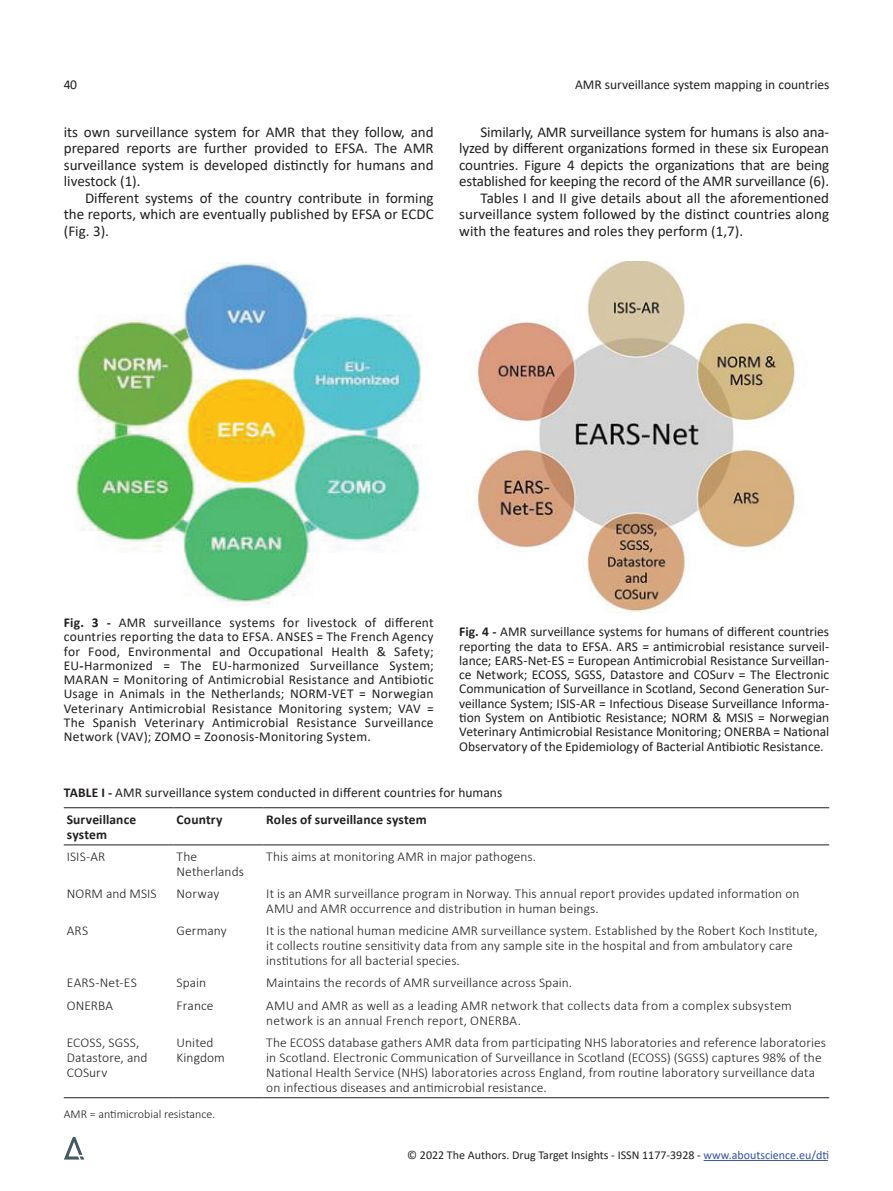
<style>
.page{position:relative;width:893px;height:1191px;background:#fff}
.page>*{position:absolute;margin:0;border:0;box-sizing:border-box;transform-origin:0 0}
.t1{font:15px/16.5px "Calibri";letter-spacing:-.01em;color:#231f20;text-align:justify}
.t2{font:13.5px/14.2px "Calibri";letter-spacing:.005em;color:#231f20;text-align:justify}
.t3{font:300 13.5px/15px "Calibri";letter-spacing:.005em;color:#231f20}
.t4{font:700 13.5px "Calibri";letter-spacing:.01em;color:#231f20}
.t5{font:12px "Calibri";color:#231f20}
.t6{font:300 12px "Calibri";color:#231f20}
.s1{font-weight:700}
.s2{color:#3853a3}
</style>
<div class="page">
<hr style="left:704px;top:1160px;width:124px;height:1px;background:#3853a3">
<img style="left:64px;top:1136px;width:21px;height:24px">
<img style="left:474px;top:261px;width:322px;height:351px">
<img style="left:75px;top:262px;width:347px;height:343px">
<hr style="left:64px;top:807px;width:110px;height:1px;background:#231f20">
<hr style="left:174px;top:807px;width:89px;height:1px;background:#231f20">
<hr style="left:263px;top:807px;width:566px;height:1px;background:#231f20">
<hr style="left:64px;top:844px;width:110px;height:1px;background:#231f20">
<hr style="left:174px;top:844px;width:89px;height:1px;background:#231f20">
<hr style="left:263px;top:844px;width:566px;height:1px;background:#231f20">
<hr style="left:64px;top:1097px;width:110px;height:1px;background:#231f20">
<hr style="left:174px;top:1097px;width:89px;height:1px;background:#231f20">
<hr style="left:263px;top:1097px;width:566px;height:1px;background:#231f20">
<p class="t2" style="left:64px;top:77px;width:15px">40</p>
<p class="t2" style="left:575px;top:77px;width:256px">AMR surveillance system mapping in countries</p>
<p class="t1" style="left:64px;top:123px;width:371px">its own surveillance system for AMR that they follow, and prepared reports are further provided to EFSA. The AMR surveillance system is developed distinctly for humans and livestock (1).</p>
<p class="t1" style="left:64px;top:189px;width:371px;text-indent:21px">Different systems of the country contribute in forming the reports, which are eventually published by EFSA or ECDC (Fig. 3).</p>
<p class="t1" style="left:480px;top:123px;width:350px">Similarly, AMR surveillance system for humans is also ana-</p>
<p class="t1" style="left:459px;top:139px;width:371px">lyzed by different organizations formed in these six European</p>
<p class="t1" style="left:459px;top:156px;width:371px">countries. Figure 4 depicts the organizations that are being</p>
<p class="t1" style="left:459px;top:172px;width:371px">established for keeping the record of the AMR surveillance (6).</p>
<p class="t1" style="left:480px;top:189px;width:350px">Tables I and II give details about all the aforementioned</p>
<p class="t1" style="left:459px;top:205px;width:371px">surveillance system followed by the distinct countries along</p>
<p class="t1" style="left:459px;top:222px;width:285px">with the features and roles they perform (1,7).</p>
<p class="t2" style="left:64px;top:615px;width:371px"><span class="s1">Fig. 3 -</span> AMR surveillance systems for livestock of different countries reporting the data to EFSA. ANSES = The French Agency for Food, Environmental and Occupational Health &amp; Safety; EU<span class="s1">-</span>Harmonized = The EU-harmonized Surveillance System; MARAN = Monitoring of Antimicrobial Resistance and Antibiotic Usage in Animals in the Netherlands; NORM-VET = Norwegian Veterinary Antimicrobial Resistance Monitoring system; VAV = The Spanish Veterinary Antimicrobial Resistance Surveillance Network (VAV); ZOMO = Zoonosis-Monitoring System.</p>
<p class="t2" style="left:459px;top:624px;width:371px"><span class="s1">Fig. 4 -</span> AMR surveillance systems for humans of different countries reporting the data to EFSA. ARS = antimicrobial resistance surveil&shy;lance; EARS-Net-ES = European Antimicrobial Resistance Surveillan&shy;ce Network; ECOSS, SGSS, Datastore and COSurv = The Electronic Communication of Surveillance in Scotland, Second Generation Sur&shy;veillance System; ISIS-AR = Infectious Disease Surveillance Informa&shy;tion System on Antibiotic Resistance; NORM &amp; MSIS = Norwegian Veterinary Antimicrobial Resistance Monitoring; ONERBA = National Observatory of the Epidemiology of Bacterial Antibiotic Resistance.</p>
<p class="t2" style="left:64px;top:779px;width:440px;line-height:26.7px"><span class="s1">TABLE I -</span> AMR surveillance system conducted in different countries for humans<br><span class="s1">Surveillance</span></p>
<p class="t4" style="left:67px;top:825px;width:42px">system</p>
<p class="t4" style="left:177px;top:810px;width:47px">Country</p>
<p class="t4" style="left:266px;top:810px;width:162px">Roles of surveillance system</p>
<p class="t3" style="left:67px;top:849px;width:40px">ISIS-AR</p>
<p class="t3" style="left:177px;top:849px;width:69px">The<br>Netherlands</p>
<p class="t3" style="left:266px;top:849px;width:271px">This aims at monitoring AMR in major pathogens.</p>
<p class="t3" style="left:67px;top:886px;width:91px">NORM and MSIS</p>
<p class="t3" style="left:177px;top:886px;width:44px">Norway</p>
<p class="t3" style="left:266px;top:886px;width:535px">It is an AMR surveillance program in Norway. This annual report provides updated information on<br>AMU and AMR occurrence and distribution in human beings.</p>
<p class="t3" style="left:67px;top:923px;width:23px">ARS</p>
<p class="t3" style="left:177px;top:923px;width:52px">Germany</p>
<p class="t3" style="left:266px;top:923px;width:553px">It is the national human medicine AMR surveillance system. Established by the Robert Koch Institute, it collects routine sensitivity data from any sample site in the hospital and from ambulatory care institutions for all bacterial species.</p>
<p class="t3" style="left:67px;top:975px;width:72px">EARS-Net-ES</p>
<p class="t3" style="left:177px;top:975px;width:31px">Spain</p>
<p class="t3" style="left:266px;top:975px;width:307px">Maintains the records of AMR surveillance across Spain.</p>
<p class="t3" style="left:67px;top:997px;width:48px">ONERBA</p>
<p class="t3" style="left:177px;top:997px;width:39px">France</p>
<p class="t3" style="left:266px;top:997px;width:527px">AMU and AMR as well as a leading AMR network that collects data from a complex subsystem network is an annual French report, ONERBA.</p>
<p class="t3" style="left:67px;top:1034px;width:82px">ECOSS, SGSS,<br>Datastore, and<br>COSurv</p>
<p class="t3" style="left:177px;top:1034px;width:50px">United<br>Kingdom</p>
<p class="t3" style="left:266px;top:1034px;width:561px">The ECOSS database gathers AMR data from participating NHS laboratories and reference laboratories in Scotland. Electronic Communication of Surveillance in Scotland (ECOSS) (SGSS) captures 98% of the National Health Service (NHS) laboratories across England, from routine laboratory surveillance data on infectious diseases and antimicrobial resistance.</p>
<p class="t6" style="left:64px;top:1106px;width:153px">AMR = antimicrobial resistance.</p>
<p class="t5" style="left:407px;top:1146px;width:423px">© 2022 The Authors. Drug Target Insights - ISSN 1177-3928 - <span class="s2">www.aboutscience.eu/dti</span></p>
</div>
